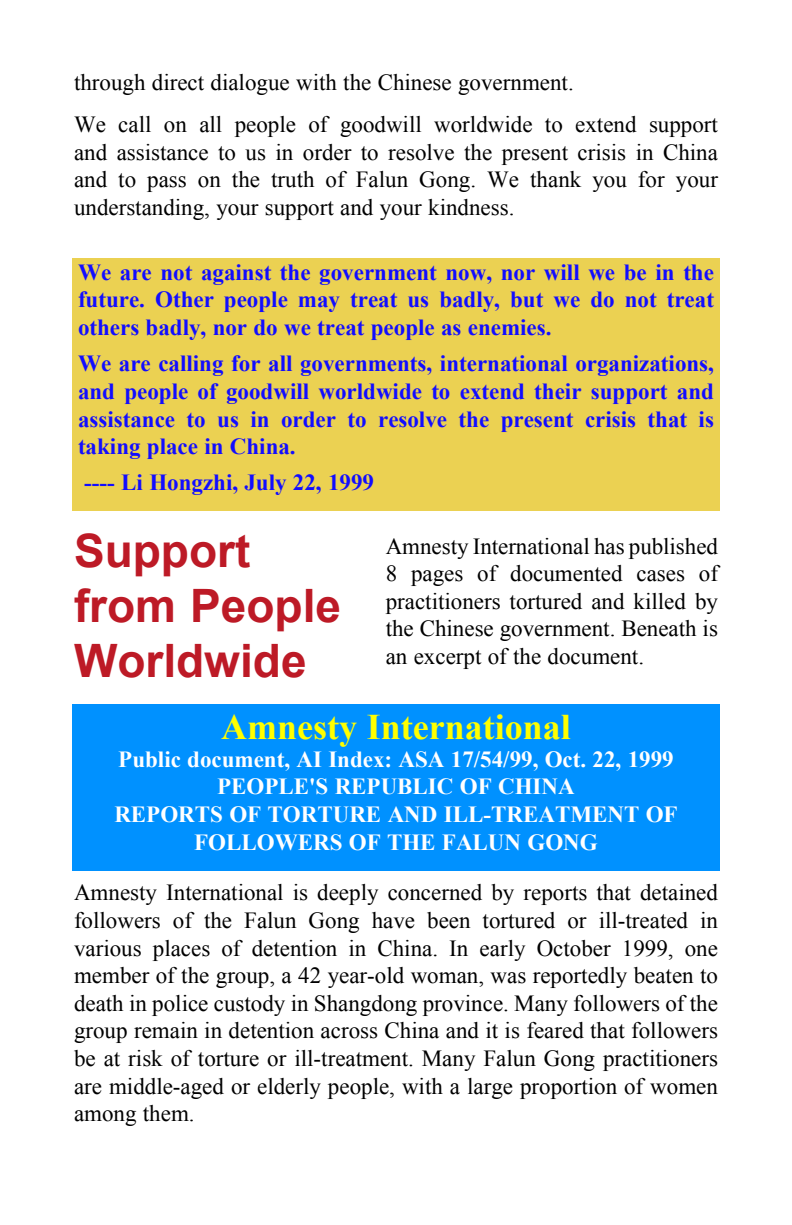
<style>
.page{position:relative;width:792px;height:1225px;background:#fff}
.page>*{position:absolute;margin:0;border:0;box-sizing:border-box;transform-origin:0 0}
.t1{font:700 46px/55.2px "Arial";color:#bd1a26}
.t2{font:700 36px "Times New Roman";color:#ff0}
.t3{font:23px/27.6px "Times New Roman";color:#000;text-align:justify}
.t4{font:700 23px/27.6px "Times New Roman";color:#120dff;text-align:justify}
.t5{font:700 23px/27.6px "Times New Roman";color:#fff;text-align:center}
</style>
<div class="page">
<div style="left:72px;top:258px;width:648px;height:253px;background:#ebd152"></div>
<div style="left:72px;top:704px;width:648px;height:166px;background:#0091ff"></div>
<p class="t3" style="left:74px;top:61px;width:646px;line-height:42px">through direct dialogue with the Chinese government.<br>We call on all people of goodwill worldwide to extend support</p>
<p class="t3" style="left:74px;top:138px;width:646px">and assistance to us in order to resolve the present crisis in China and to pass on the truth of Falun Gong. We thank you for your understanding, your support and your kindness.</p>
<p class="t4" style="left:78px;top:257px;width:638px">We are not against the government now, nor will we be in the future. Other people may treat us badly, but we do not treat others badly, nor do we treat people as enemies.</p>
<p class="t4" style="left:78px;top:349px;width:638px">We are calling for all governments, international organizations, and people of goodwill worldwide to extend their support and assistance to us in order to resolve the present crisis that is taking place in China.</p>
<p class="t4" style="left:84px;top:468px;width:291px">---- Li Hongzhi, July 22, 1999</p>
<h1 class="t1" style="left:74px;top:523px;width:269px">Support from People<br>Worldwide</h1>
<h2 class="t2" style="left:221px;top:702px;width:351px">Amnesty International</h2>
<p class="t5" style="left:114px;top:744px;width:565px">Public document, AI Index: ASA 17/54/99, Oct. 22, 1999<br>PEOPLE'S REPUBLIC OF CHINA<br>REPORTS OF TORTURE AND ILL-TREATMENT OF FOLLOWERS OF THE FALUN GONG</p>
<p class="t3" style="left:386px;top:531px;width:334px">Amnesty International has published 8 pages of documented cases of practitioners tortured and killed by the Chinese government. Beneath is an excerpt of the document.</p>
<p class="t3" style="left:74px;top:878px;width:646px">Amnesty International is deeply concerned by reports that detained followers of the Falun Gong have been tortured or ill-treated in various places of detention in China. In early October 1999, one member of the group, a 42 year-old woman, was reportedly beaten to death in police custody in Shangdong province. Many followers of the group remain in detention across China and it is feared that followers be at risk of torture or ill-treatment. Many Falun Gong practitioners are middle-aged or elderly people, with a large proportion of women among them.</p>
</div>
